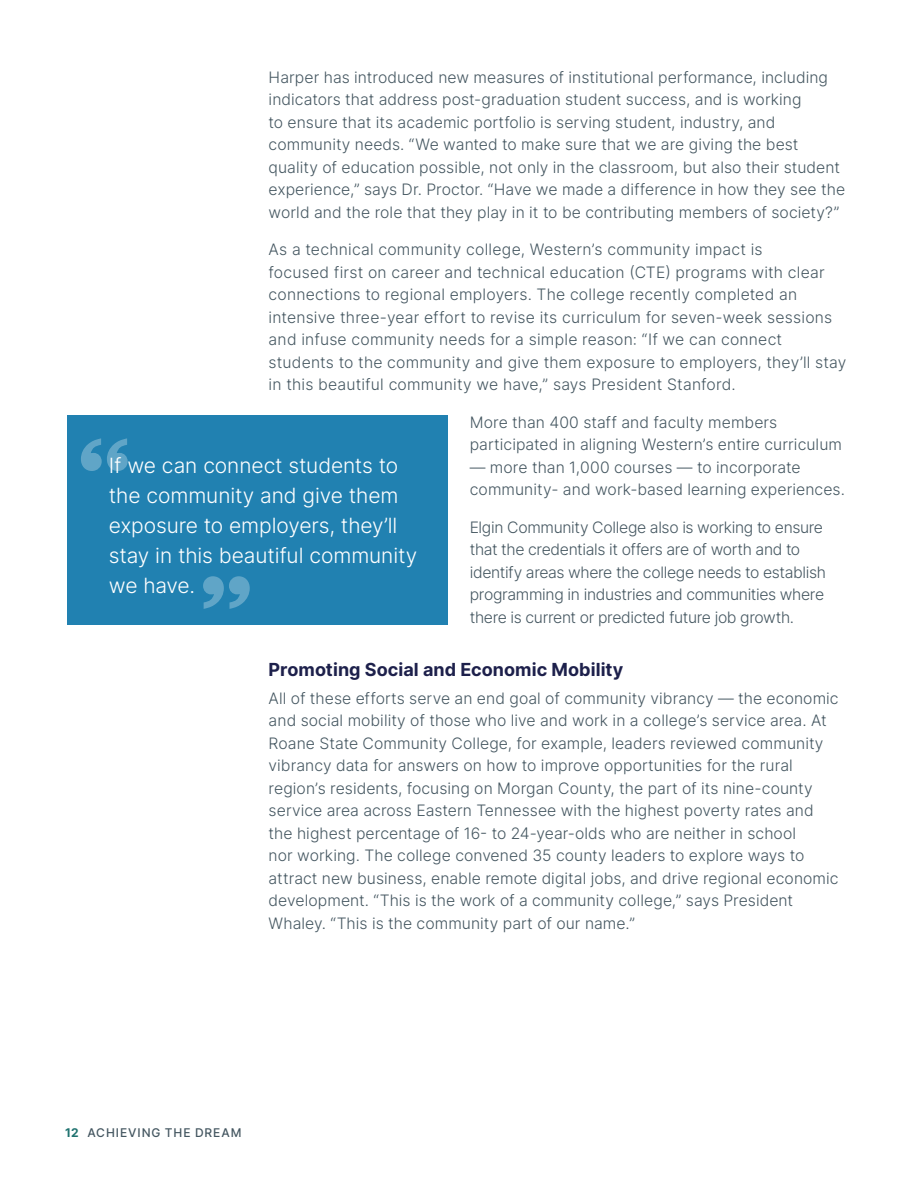
<style>
.page{position:relative;width:918px;height:1188px;background:#fff}
.page>*{position:absolute;margin:0;border:0;box-sizing:border-box;transform-origin:0 0}
.t1{font:300 21px/30px "Inter";letter-spacing:-.005em;color:#fff}
.t2{font:700 18px "Inter";letter-spacing:.005em;color:#1d204b}
.t3{font:300 15.75px/22.5px "Inter";letter-spacing:.005em;color:#455761}
.t4{font:300 15.75px/22.5px "Inter";letter-spacing:-.02em;color:#455761}
.t5{font:500 12px "Inter";letter-spacing:.075em;color:#455761}
.s1{font-weight:700;color:#207370}
</style>
<div class="page">
<div style="left:68px;top:415px;width:380px;height:209px;background:#2181b1"></div>
<svg style="left:81px;top:438px;width:47px;height:33px"></svg>
<svg style="left:203px;top:576px;width:47px;height:33px"></svg>
<p class="t3" style="left:269px;top:66px;width:578px">Harper has introduced new measures of institutional performance, including indicators that address post-graduation student success, and is working<br>to ensure that its academic portfolio is serving student, industry, and community needs. “We wanted to make sure that we are giving the best quality of education possible, not only in the classroom, but also their student experience,” says Dr. Proctor. “Have we made a difference in how they see the world and the role that they play in it to be contributing members of society?”</p>
<p class="t3" style="left:269px;top:238px;width:579px">As a technical community college, Western’s community impact is<br>focused first on career and technical education (CTE) programs with clear connections to regional employers. The college recently completed an intensive three-year effort to revise its curriculum for seven-week sessions and infuse community needs for a simple reason: “If we can connect students to the community and give them exposure to employers, they’ll stay in this beautiful community we have,” says President Stanford.</p>
<p class="t3" style="left:470px;top:411px;width:374px">More than 400 staff and faculty members participated in aligning Western’s entire curriculum</p>
<p class="t3" style="left:470px;top:456px;width:377px">— more than 1,000 courses — to incorporate community- and work-based learning experiences.</p>
<p class="t4" style="left:470px;top:516px;width:358px">Elgin Community College also is working to ensure that the credentials it offers are of worth and to identify areas where the college needs to establish programming in industries and communities where there is current or predicted future job growth.</p>
<p class="t2" style="left:269px;top:659px;width:356px">Promoting Social and Economic Mobility</p>
<p class="t3" style="left:269px;top:687px;width:572px">All of these efforts serve an end goal of community vibrancy — the economic and social mobility of those who live and work in a college’s service area. At Roane State Community College, for example, leaders reviewed community vibrancy data for answers on how to improve opportunities for the rural region’s residents, focusing on Morgan County, the part of its nine-county service area across Eastern Tennessee with the highest poverty rates and the highest percentage of 16- to 24-year-olds who are neither in school<br>nor working. The college convened 35 county leaders to explore ways to attract new business, enable remote digital jobs, and drive regional economic development. “This is the work of a community college,” says President Whaley. “This is the community part of our name.”</p>
<h1 class="t1" style="left:109px;top:451px;width:310px">If we can connect students to the community and give them exposure to employers, they’ll stay in this beautiful community we have.</h1>
<p class="t5" style="left:65px;top:1125px;width:178px"><span class="s1">12</span> ACHIEVING THE DREAM</p>
</div>
